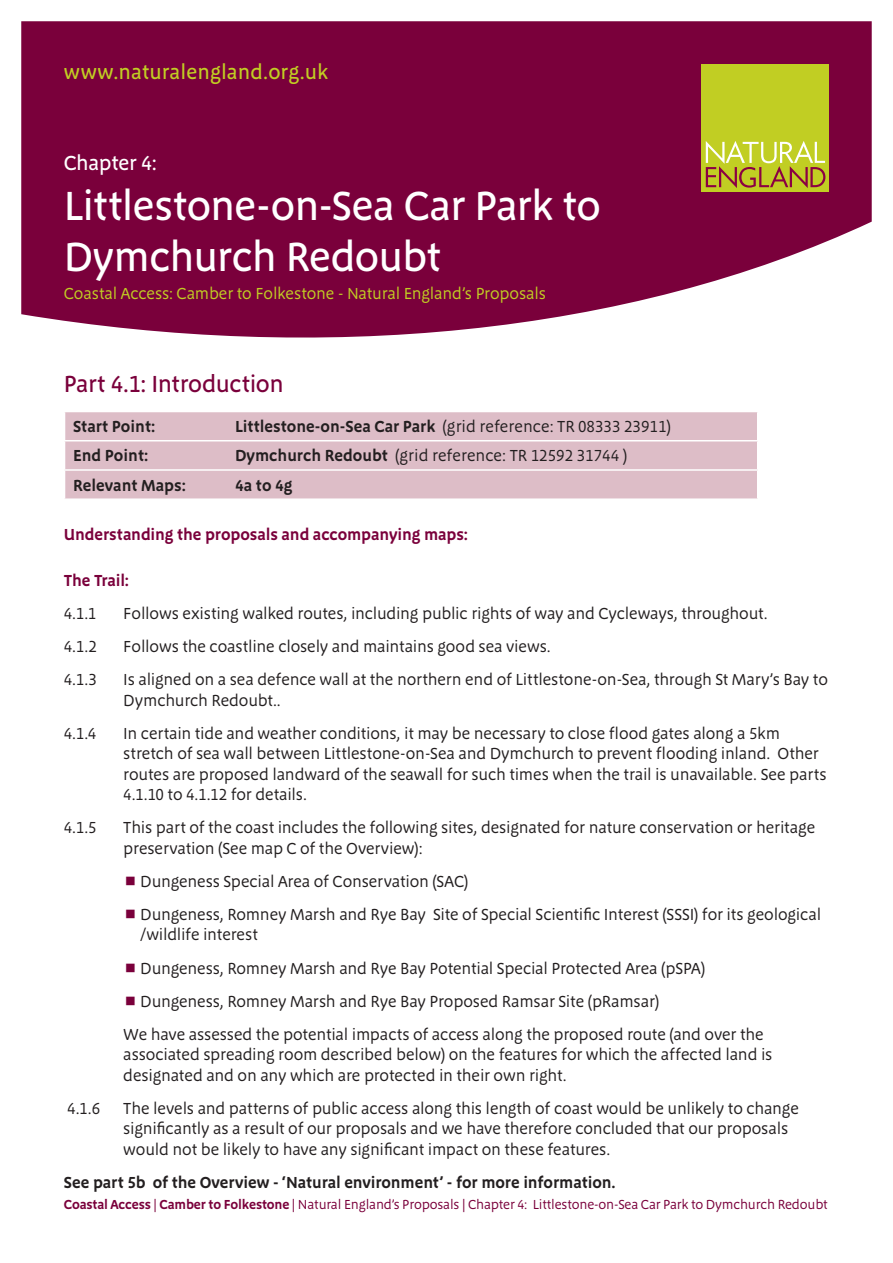
<style>
.page{position:relative;width:893px;height:1263px;background:#fff}
.page>*{position:absolute;margin:0;border:0;box-sizing:border-box;transform-origin:0 0}
.t1{font:500 42px/50.4px "Megano TF";letter-spacing:-.015em;color:#fff}
.Part_header{font:500 24px "Megano TF";letter-spacing:-.015em;color:#7a003b}
.t2{font:500 21px "Megano";letter-spacing:.005em;color:#c1ce23}
.t3{font:500 21px "Megano TF";letter-spacing:-.015em;color:#fff}
.para_14{font:16.5px/20.4px "Megano TF";letter-spacing:-.01em;color:#231f20}
.para_reg_bold{font:600 16.5px "Megano TF";letter-spacing:-.005em;color:#231f20}
.t4{font:16.5px "Megano TF";letter-spacing:-.01em;color:#c1ce23}
.para_plum_head{font:600 16.5px "Megano TF";letter-spacing:-.005em;color:#7a003b}
.para_14-2{font:600 16.5px "Megano TF";color:#231f20}
.t5{font:13.5px "Megano TF";letter-spacing:-.01em;color:#7a003b}
.s1{font-weight:600}
</style>
<div class="page">
<svg style="left:21px;top:21px;width:851px;height:317px;background:#86184d"></svg>
<div style="left:702px;top:64px;width:127px;height:127px;background:#c1ce23"></div>
<svg style="left:706px;top:141px;width:119px;height:47px"></svg>
<div style="left:65px;top:412px;width:692px;height:86px;background:#ddbdc7"></div>
<hr style="left:64px;top:440px;width:694px;height:1px;background:#fff">
<hr style="left:64px;top:469px;width:694px;height:2px;background:#fff">
<p class="t2" style="left:64px;top:60px;width:266px">www.naturalengland.org.uk</p>
<p class="t3" style="left:64px;top:150px;width:95px">Chapter 4:</p>
<p class="t1" style="left:64px;top:181px;width:538px">Littlestone-on-Sea Car Park to<br>Dymchurch Redoubt</p>
<p class="t4" style="left:64px;top:284px;width:484px">Coastal Access: Camber to Folkestone - Natural England’s Proposals</p>
<p class="Part_header" style="left:64px;top:370px;width:221px">Part 4.1: Introduction</p>
<p class="para_14-2" style="left:73px;top:417px;width:84px">Start Point:</p>
<p class="para_14" style="left:235px;top:416px;width:438px"><span class="s1">Littlestone-on-Sea Car Park</span> (grid reference: TR 08333 23911)</p>
<p class="para_14-2" style="left:73px;top:446px;width:77px">End Point:</p>
<p class="para_14" style="left:235px;top:446px;width:394px"><span class="s1">Dymchurch Redoubt</span> (grid reference: TR 12592 31744 )</p>
<p class="para_14-2" style="left:73px;top:475px;width:114px">Relevant Maps:</p>
<p class="para_14-2" style="left:235px;top:475px;width:59px">4a to 4g</p>
<p class="para_plum_head" style="left:64px;top:524px;width:406px">Understanding the proposals and accompanying maps:</p>
<p class="para_plum_head" style="left:64px;top:570px;width:67px">The Trail:</p>
<p class="para_14" style="left:64px;top:603px;width:34px">4.1.1</p>
<p class="para_14" style="left:123px;top:603px;width:646px">Follows existing walked routes, including public rights of way and Cycleways, throughout.</p>
<p class="para_14" style="left:64px;top:636px;width:35px">4.1.2</p>
<p class="para_14" style="left:123px;top:636px;width:429px">Follows the coastline closely and maintains good sea views.</p>
<p class="para_14" style="left:64px;top:669px;width:35px">4.1.3</p>
<p class="para_14" style="left:123px;top:669px;width:706px">Is aligned on a sea defence wall at the northern end of Littlestone-on-Sea, through St Mary’s Bay to<br>Dymchurch Redoubt..</p>
<p class="para_14" style="left:64px;top:723px;width:34px">4.1.4</p>
<p class="para_14" style="left:123px;top:723px;width:705px">In certain tide and weather conditions, it may be necessary to close flood gates along a 5km stretch of sea wall between Littlestone-on-Sea and Dymchurch to prevent flooding inland. Other routes are proposed landward of the seawall for such times when the trail is unavailable. See parts 4.1.10 to 4.1.12 for details.</p>
<p class="para_14" style="left:64px;top:817px;width:34px">4.1.5</p>
<p class="para_14" style="left:123px;top:817px;width:693px">This part of the coast includes the following sites, designated for nature conservation or heritage preservation (See map C of the Overview):</p>
<p class="para_14" style="left:140px;top:871px;width:330px">Dungeness Special Area of Conservation (SAC)</p>
<p class="para_14" style="left:140px;top:904px;width:682px">Dungeness, Romney Marsh and Rye Bay Site of Special Scientific Interest (SSSI) for its geological /wildlife interest</p>
<p class="para_14" style="left:140px;top:958px;width:566px">Dungeness, Romney Marsh and Rye Bay Potential Special Protected Area (pSPA)</p>
<p class="para_14" style="left:140px;top:991px;width:520px">Dungeness, Romney Marsh and Rye Bay Proposed Ramsar Site (pRamsar)</p>
<p class="para_14" style="left:123px;top:1024px;width:651px">We have assessed the potential impacts of access along the proposed route (and over the associated spreading room described below) on the features for which the affected land is designated and on any which are protected in their own right.</p>
<p class="para_14" style="left:67px;top:1098px;width:34px">4.1.6</p>
<p class="para_14" style="left:123px;top:1098px;width:677px">The levels and patterns of public access along this length of coast would be unlikely to change significantly as a result of our proposals and we have therefore concluded that our proposals would not be likely to have any significant impact on these features.</p>
<p class="para_reg_bold" style="left:64px;top:1172px;width:554px">See part 5b of the Overview - ‘Natural environment’ - for more information.</p>
<p class="t5" style="left:64px;top:1197px;width:765px"><span class="s1">Coastal Access</span> | <span class="s1">Camber to Folkestone</span> | Natural England’s Proposals | Chapter 4: Littlestone-on-Sea Car Park to Dymchurch Redoubt</p>
</div>
